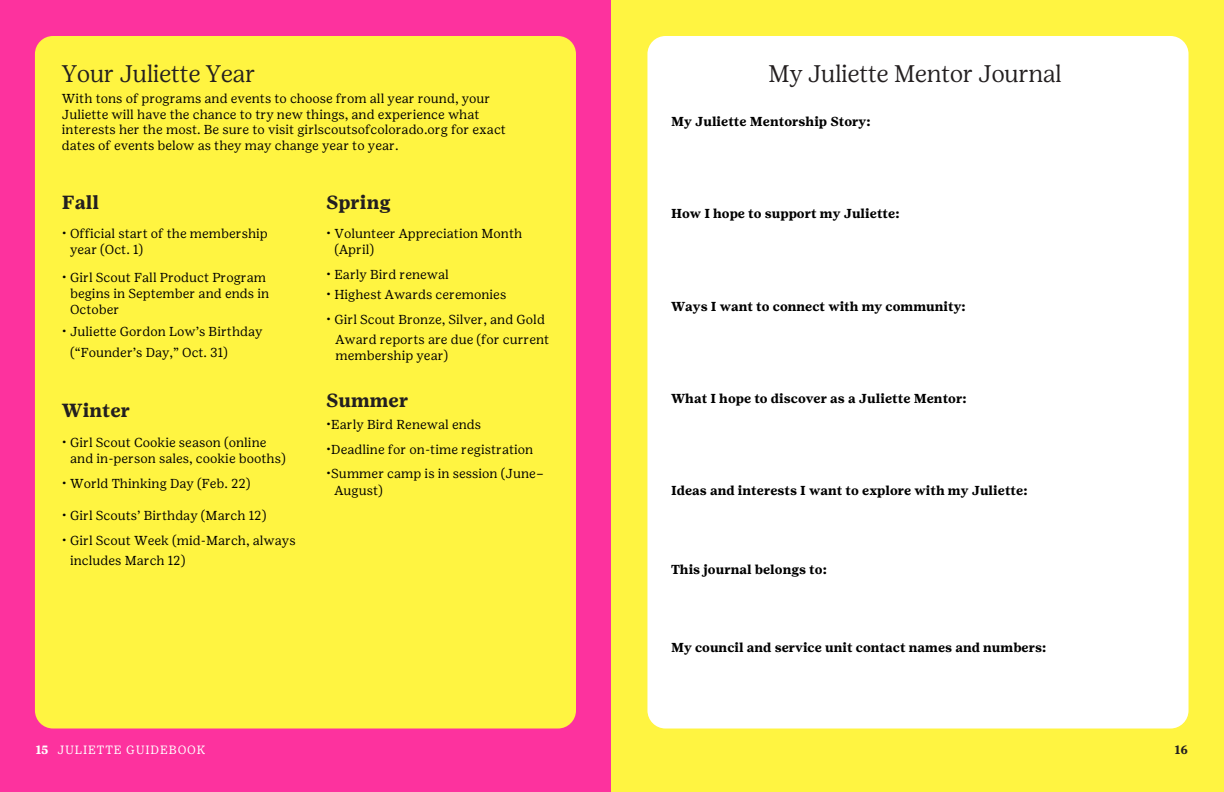
<style>
.page{position:relative;width:1224px;height:792px;background:#fff}
.page>*{position:absolute;margin:0;border:0;box-sizing:border-box;transform-origin:0 0}
.t1{font:300 24px "Girl Scout Display";color:#231f20}
.t2{font:700 19px "Girl Scout Text";color:#231f20}
.t3{font:13px/15.8px "Girl Scout Text";color:#000}
.t4{font:700 13px "Girl Scout Text";color:#000}
.t5{font:12px "Girl Scout Text";letter-spacing:.07em;color:#fff}
.t6{font:700 12px "Girl Scout Text";color:#fff}
.t7{font:700 12px "Girl Scout Text";color:#231f20}
</style>
<div class="page">
<div style="left:0;top:0;width:612px;height:792px;background:#fd329e"></div>
<div style="left:35px;top:36px;width:541px;height:693px;background:#fff441;border-radius:18px"></div>
<div style="left:612px;top:0;width:612px;height:792px;background:#fff441"></div>
<div style="left:647px;top:36px;width:542px;height:693px;background:#fff;border-radius:18px"></div>
<h4 class="t1" style="left:62px;top:59px;width:195px">Your Juliette Year</h4>
<h2 class="t3" style="left:62px;top:90px;width:446px">With tons of programs and events to choose from all year round, your Juliette will have the chance to try new things, and experience what interests her the most. Be sure to visit girlscoutsofcolorado.org for exact dates of events below as they may change year to year.</h2>
<p class="t2" style="left:62px;top:191px;width:39px">Fall</p>
<p class="t3" style="left:62px;top:226px;width:207px">• Official start of the membership</p>
<p class="t3" style="left:70px;top:242px;width:75px">year (Oct. 1)</p>
<p class="t3" style="left:62px;top:269px;width:206px">• Girl Scout Fall Product Program</p>
<p class="t3" style="left:70px;top:285px;width:201px">begins in September and ends in</p>
<p class="t3" style="left:70px;top:301px;width:51px">October</p>
<p class="t3" style="left:62px;top:324px;width:202px">• Juliette Gordon Low’s Birthday</p>
<p class="t3" style="left:70px;top:344px;width:159px">(“Founder’s Day,” Oct. 31)</p>
<p class="t2" style="left:62px;top:399px;width:70px">Winter</p>
<p class="t3" style="left:62px;top:434px;width:206px">• Girl Scout Cookie season (online</p>
<p class="t3" style="left:70px;top:450px;width:217px">and in-person sales, cookie booths)</p>
<p class="t3" style="left:62px;top:475px;width:190px">• World Thinking Day (Feb. 22)</p>
<p class="t3" style="left:62px;top:507px;width:206px">• Girl Scouts’ Birthday (March 12)</p>
<p class="t3" style="left:62px;top:532px;width:235px">• Girl Scout Week (mid-March, always</p>
<p class="t3" style="left:70px;top:553px;width:117px">includes March 12)</p>
<p class="t2" style="left:326px;top:191px;width:66px">Spring</p>
<p class="t3" style="left:326px;top:226px;width:198px">• Volunteer Appreciation Month</p>
<p class="t3" style="left:334px;top:242px;width:41px">(April)</p>
<h2 class="t3" style="left:326px;top:267px;width:124px">• Early Bird renewal</h2>
<p class="t3" style="left:326px;top:287px;width:182px">• Highest Awards ceremonies</p>
<p class="t3" style="left:326px;top:312px;width:220px">• Girl Scout Bronze, Silver, and Gold</p>
<h2 class="t3" style="left:335px;top:331px;width:215px">Award reports are due (for current</h2>
<p class="t3" style="left:335px;top:347px;width:114px">membership year)</p>
<h4 class="t2" style="left:326px;top:389px;width:84px">Summer</h4>
<p class="t3" style="left:326px;top:416px;width:157px">•Early Bird Renewal ends</p>
<p class="t3" style="left:326px;top:441px;width:209px">•Deadline for on-time registration</p>
<p class="t3" style="left:326px;top:466px;width:219px">•Summer camp is in session (June–</p>
<p class="t3" style="left:334px;top:482px;width:50px">August)</p>
<h2 class="t1" style="left:769px;top:59px;width:295px">My Juliette Mentor Journal</h2>
<h4 class="t4" style="left:671px;top:114px;width:201px">My Juliette Mentorship Story:</h4>
<h4 class="t4" style="left:671px;top:206px;width:230px">How I hope to support my Juliette:</h4>
<h4 class="t4" style="left:671px;top:299px;width:296px">Ways I want to connect with my community:</h4>
<h4 class="t4" style="left:671px;top:391px;width:297px">What I hope to discover as a Juliette Mentor:</h4>
<p class="t4" style="left:671px;top:483px;width:358px">Ideas and interests I want to explore with my Juliette:</p>
<h4 class="t4" style="left:671px;top:561px;width:157px">This journal belongs to:</h4>
<h3 class="t4" style="left:671px;top:640px;width:377px">My council and service unit contact names and numbers:</h3>
<p class="t6" style="left:36px;top:742px;width:15px">15</p>
<h1 class="t5" style="left:57px;top:742px;width:150px">JULIETTE GUIDEBOOK</h1>
<p class="t7" style="left:1175px;top:742px;width:15px">16</p>
</div>
